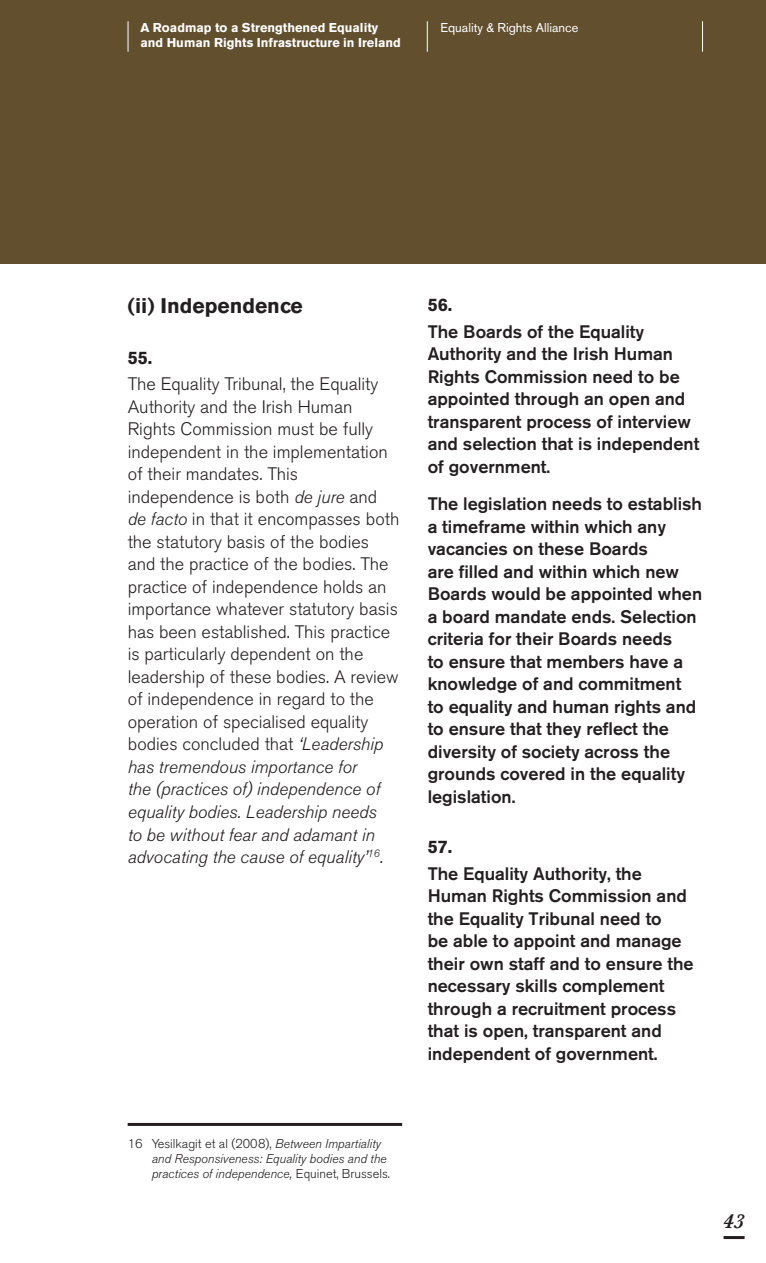
<style>
.page{position:relative;width:766px;height:1263px;background:#fff}
.page>*{position:absolute;margin:0;border:0;box-sizing:border-box;transform-origin:0 0}
.t1{font:700 21px "Akzidenz Grotesk BE";color:#231f20}
.t2{font:italic 600 21px "Baskerville";color:#231f20}
.t3{font:500 18px/22.5px "Akzidenz Grotesk BE";color:#231f20}
.t4{font:300 18px/22.5px "Akzidenz Grotesk BE";color:#231f20}
.t5{font:700 18px "Akzidenz Grotesk BE";color:#231f20}
.t6{font:italic 300 12.75px/15px "Akzidenz Grotesk BE";color:#231f20}
.t7{font:700 12.75px/15.8px "Akzidenz Grotesk BE";color:#fff}
.t8{font:12.75px "Akzidenz Grotesk BE";color:#fff}
.s1{font-style:italic}
.s2{font-style:normal}
</style>
<div class="page">
<div style="left:0;top:0;width:765px;height:264px;background:#624f2d"></div>
<hr style="left:128px;top:21px;width:1px;height:31px;background:#fff">
<hr style="left:427px;top:21px;width:1px;height:31px;background:#fff">
<hr style="left:702px;top:21px;width:1px;height:31px;background:#fff">
<hr style="left:723px;top:1236px;width:21px;height:3px;background:#231f20">
<hr style="left:128px;top:1123px;width:274px;height:3px;background:#231f20">
<p class="t7" style="left:140px;top:19px;width:262px">A Roadmap to a Strengthened Equality and Human Rights Infrastructure in Ireland</p>
<p class="t8" style="left:440px;top:19px;width:139px">Equality &amp; Rights Alliance</p>
<p class="t1" style="left:128px;top:294px;width:176px">(ii) Independence</p>
<p class="t5" style="left:128px;top:347px;width:26px">55.</p>
<p class="t4" style="left:128px;top:373px;width:273px">The Equality Tribunal, the Equality Authority and the Irish Human Rights Commission must be fully independent in the implementation of their mandates. This independence is both <span class="s1">de jure</span> and <span class="s1">de facto</span> in that it encompasses both the statutory basis of the bodies and the practice of the bodies. The practice of independence holds an importance whatever statutory basis has been established. This practice is particularly dependent on the leadership of these bodies. A review of independence in regard to the operation of specialised equality bodies concluded that <span class="s1">‘Leadership has tremendous importance for<br>the (practices of) independence of equality bodies. Leadership needs<br>to be without fear and adamant in advocating the cause of equality’</span><sup>16</sup><span class="s1">.</span></p>
<p class="t5" style="left:427px;top:294px;width:26px">56.</p>
<p class="t3" style="left:427px;top:320px;width:273px">The Boards of the Equality<br>Authority and the Irish Human<br>Rights Commission need to be appointed through an open and transparent process of interview and selection that is independent of government.</p>
<p class="t3" style="left:427px;top:493px;width:276px">The legislation needs to establish a timeframe within which any vacancies on these Boards<br>are filled and within which new<br>Boards would be appointed when a board mandate ends. Selection criteria for their Boards needs<br>to ensure that members have a knowledge of and commitment<br>to equality and human rights and to ensure that they reflect the diversity of society across the grounds covered in the equality legislation.</p>
<p class="t5" style="left:427px;top:836px;width:26px">57.</p>
<p class="t3" style="left:427px;top:862px;width:267px">The Equality Authority, the<br>Human Rights Commission and the Equality Tribunal need to<br>be able to appoint and manage their own staff and to ensure the necessary skills complement through a recruitment process that is open, transparent and independent of government.</p>
<p class="t6" style="left:152px;top:1136px;width:240px;text-indent:-24px"><span class="s2">16 Yesilkagit et al (2008),</span> Between Impartiality and Responsiveness: Equality bodies and the practices of independence, <span class="s2">Equinet, Brussels.</span></p>
<p class="t2" style="left:723px;top:1208px;width:22px">43</p>
</div>
